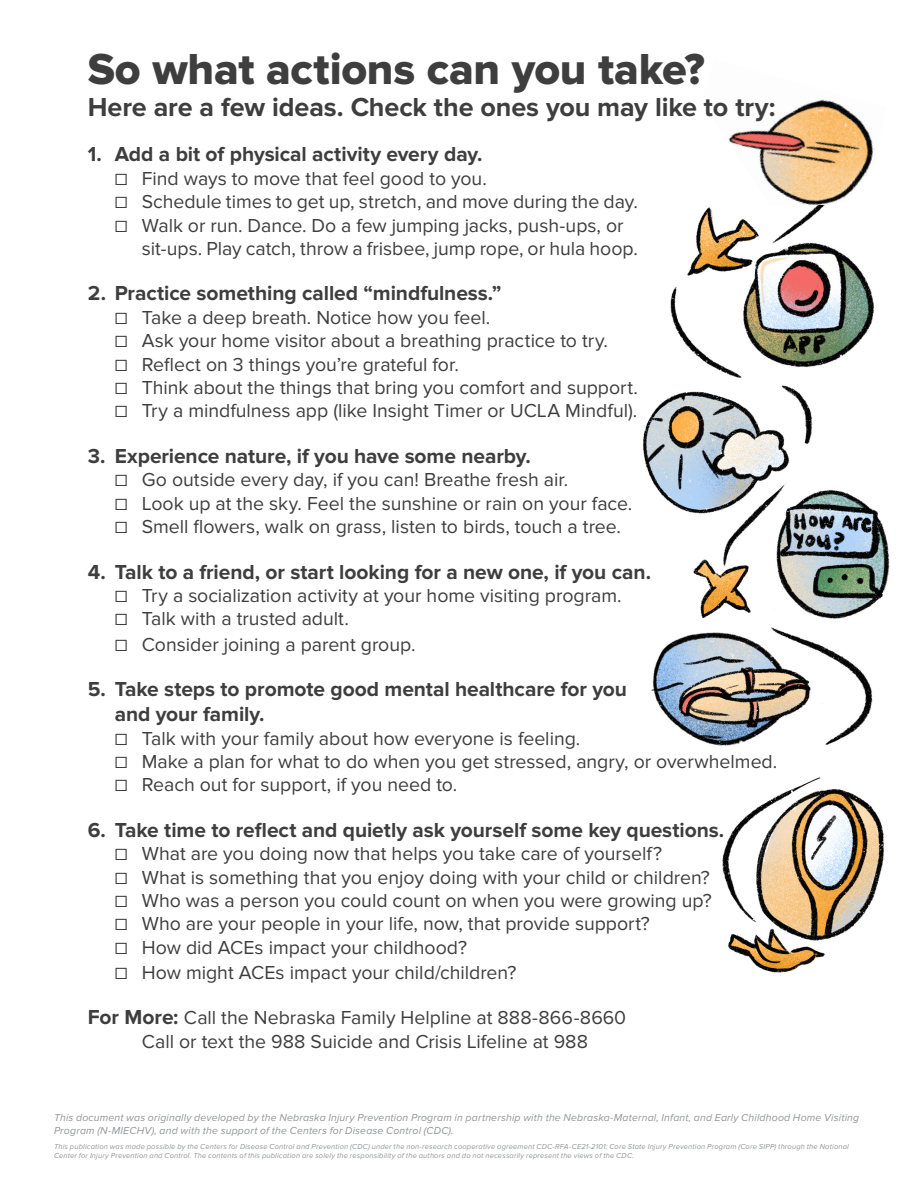
<style>
.page{position:relative;width:918px;height:1188px;background:#fff}
.page>*{position:absolute;margin:0;border:0;box-sizing:border-box;transform-origin:0 0}
.t1{font:45px "Proxima Nova Extrabld";letter-spacing:-.005em;color:#3e3e3f}
.t2{font:700 27px "Proxima Nova";letter-spacing:-.005em;color:#3e3e3f}
.t3{font:700 21px/25.2px "Proxima Nova";letter-spacing:-.005em;color:#3e3e3f}
.t4{font:19.5px/23.4px "Proxima Nova";color:#3e3e3f}
.t5{font:italic 10.5px/12.6px "Proxima Nova";letter-spacing:.015em;color:#939598}
.t6{font:italic 7.5px/9px "Proxima Nova";letter-spacing:.02em;color:#939598}
.s1{font-weight:700;font-size:21px}
</style>
<div class="page">
<img style="left:729px;top:99px;width:145px;height:106px">
<img style="left:722px;top:777px;width:163px;height:196px">
<img style="left:643px;top:205px;width:247px;height:541px">
<p class="t1" style="left:88px;top:43px;width:619px">So what actions can you take?</p>
<p class="t2" style="left:88px;top:91px;width:689px">Here are a few ideas. Check the ones you may like to try:</p>
<p class="t3" style="left:88px;top:142px;width:396px">1. Add a bit of physical activity every day.</p>
<p class="t4" style="left:115px;top:167px;width:374px">☐ Find ways to move that feel good to you.</p>
<p class="t4" style="left:115px;top:190px;width:525px">☐ Schedule times to get up, stretch, and move during the day.</p>
<p class="t4" style="left:142px;top:214px;width:498px;text-indent:-27px">☐ Walk or run. Dance. Do a few jumping jacks, push-ups, or sit-ups. Play catch, throw a frisbee, jump rope, or hula hoop.</p>
<p class="t3" style="left:88px;top:281px;width:415px">2. Practice something called “mindfulness.”</p>
<p class="t4" style="left:115px;top:306px;width:377px">☐ Take a deep breath. Notice how you feel.</p>
<p class="t4" style="left:115px;top:329px;width:495px">☐ Ask your home visitor about a breathing practice to try.</p>
<p class="t4" style="left:115px;top:353px;width:346px">☐ Reflect on 3 things you’re grateful for.</p>
<p class="t4" style="left:115px;top:376px;width:525px">☐ Think about the things that bring you comfort and support.</p>
<p class="t4" style="left:115px;top:400px;width:524px">☐ Try a mindfulness app (like Insight Timer or UCLA Mindful).</p>
<p class="t3" style="left:88px;top:444px;width:445px">3. Experience nature, if you have some nearby.</p>
<p class="t4" style="left:115px;top:468px;width:455px">☐ Go outside every day, if you can! Breathe fresh air.</p>
<p class="t4" style="left:115px;top:492px;width:519px">☐ Look up at the sky. Feel the sunshine or rain on your face.</p>
<p class="t4" style="left:115px;top:515px;width:508px">☐ Smell flowers, walk on grass, listen to birds, touch a tree.</p>
<p class="t3" style="left:88px;top:559px;width:565px">4. Talk to a friend, or start looking for a new one, if you can.</p>
<p class="t4" style="left:115px;top:584px;width:508px">☐ Try a socialization activity at your home visiting program.</p>
<p class="t4" style="left:115px;top:607px;width:236px">☐ Talk with a trusted adult.</p>
<p class="t4" style="left:115px;top:633px;width:302px">☐ Consider joining a parent group.</p>
<p class="t3" style="left:115px;top:677px;width:514px;text-indent:-27px">5. Take steps to promote good mental healthcare for you and your family.</p>
<p class="t4" style="left:115px;top:727px;width:467px">☐ Talk with your family about how everyone is feeling.</p>
<p class="t4" style="left:115px;top:750px;width:664px">☐ Make a plan for what to do when you get stressed, angry, or overwhelmed.</p>
<p class="t4" style="left:115px;top:774px;width:344px">☐ Reach out for support, if you need to.</p>
<p class="t3" style="left:88px;top:818px;width:638px">6. Take time to reflect and quietly ask yourself some key questions.</p>
<p class="t4" style="left:115px;top:842px;width:549px">☐ What are you doing now that helps you take care of yourself?</p>
<p class="t4" style="left:115px;top:866px;width:597px">☐ What is something that you enjoy doing with your child or children?</p>
<p class="t4" style="left:115px;top:889px;width:599px">☐ Who was a person you could count on when you were growing up?</p>
<p class="t4" style="left:115px;top:913px;width:537px">☐ Who are your people in your life, now, that provide support?</p>
<p class="t4" style="left:115px;top:936px;width:354px">☐ How did ACEs impact your childhood?</p>
<p class="t4" style="left:115px;top:961px;width:403px">☐ How might ACEs impact your child/children?</p>
<p class="t4" style="left:88px;top:1007px;width:540px"><span class="s1">For More:</span> Call the Nebraska Family Helpline at 888-866-8660</p>
<p class="t4" style="left:142px;top:1030px;width:448px">Call or text the 988 Suicide and Crisis Lifeline at 988</p>
<p class="t5" style="left:54px;top:1111px;width:807px">This document was originally developed by the Nebraska Injury Prevention Program in partnership with the Nebraska-Maternal, Infant, and Early Childhood Home Visiting<br>Program (N-MIECHV), and with the support of the Centers for Disease Control (CDC).</p>
<p class="t6" style="left:54px;top:1142px;width:796px">This publication was made possible by the Centers for Disease Control and Prevention (CDC) under the non-research cooperative agreement CDC-RFA-CE21-2101: Core State Injury Prevention Program (Core SIPP) through the National<br>Center for Injury Prevention and Control. The contents of this publication are solely the responsibility of the authors and do not necessarily represent the views of the CDC.</p>
</div>
